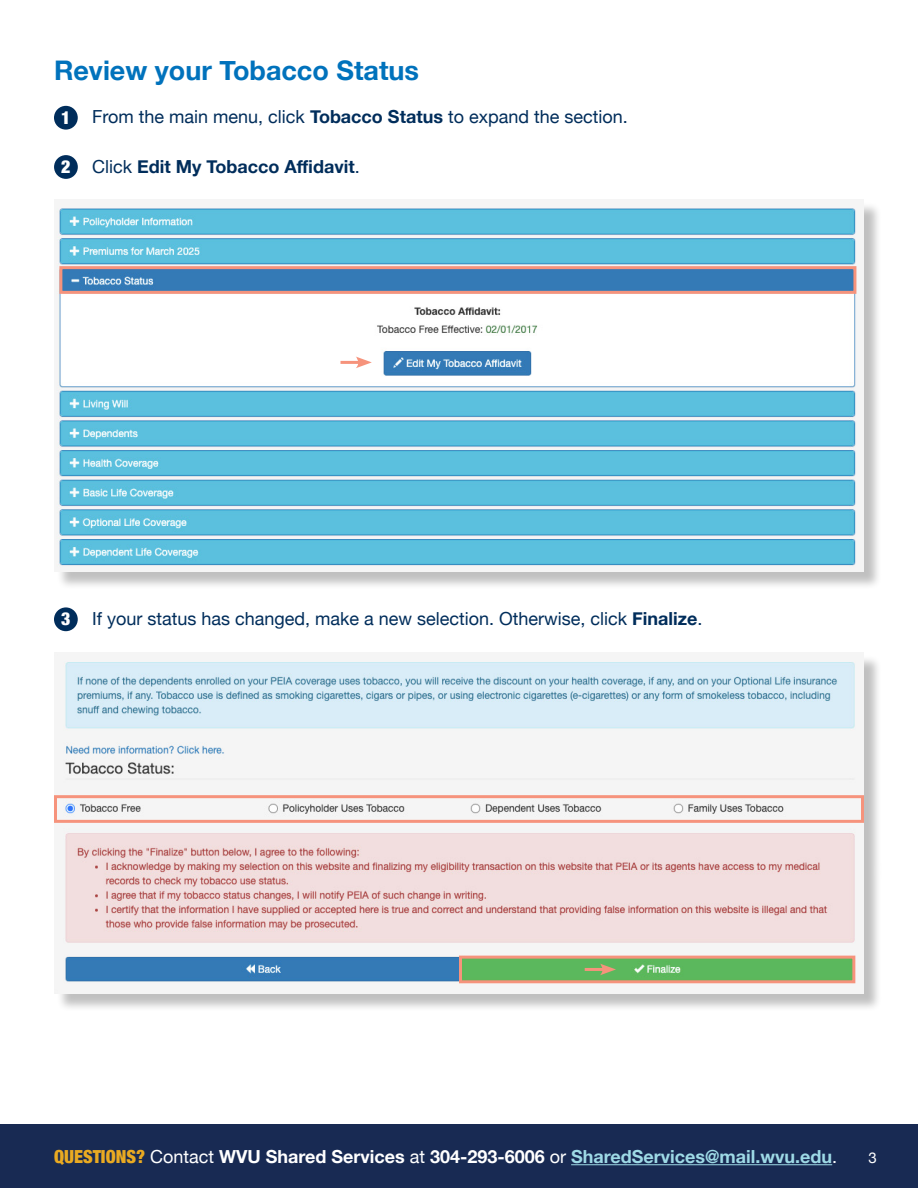
<style>
.page{position:relative;width:918px;height:1188px;background:#fff}
.page>*{position:absolute;margin:0;border:0;box-sizing:border-box;transform-origin:0 0}
.t1{font:700 27px "Helvetica Neue";color:#0072bc}
.List{font:18px "Helvetica Neue";color:#002d5b}
.t2{font:700 18px "Helvetica Neue";color:#fff}
.List-2{font:700 18px "Helvetica Neue";color:#002d5b}
.t3{font:900 condensed 18px "Helvetica Neue";color:#fff}
.t4{font:15px "Helvetica Neue";color:#fff}
.s1{font-weight:900;font-stretch:condensed;color:#fff}
.s2{font-weight:700}
.s3{font-weight:400}
.s4{font-weight:900;font-stretch:condensed;color:#e9aa22}
.s5{color:#9edae6}
</style>
<div class="page">
<div style="left:0;top:1124px;width:918px;height:64px;background:#182a53"></div>
<hr style="left:571px;top:1164px;width:261px;height:1px;background:#9edae6">
<div style="left:54px;top:106px;width:24px;height:24px;background:#002d5b;border-radius:50%"></div>
<div style="left:56px;top:201px;width:827px;height:389px;background:#000;opacity:.25"></div>
<img style="left:56px;top:201px;width:808px;height:370px">
<div style="left:59px;top:266px;width:797px;height:28px;border:3px solid #f6937c"></div>
<hr style="left:340px;top:361px;width:21px;height:3px;background:#f6937c">
<svg style="left:356px;top:357px;width:16px;height:11px"></svg>
<div style="left:54px;top:607px;width:24px;height:24px;background:#002d5b;border-radius:50%"></div>
<div style="left:56px;top:655px;width:827px;height:357px;background:#000;opacity:.25"></div>
<img style="left:54px;top:652px;width:810px;height:341px">
<div style="left:54px;top:795px;width:810px;height:28px;border:3px solid #f6937c"></div>
<div style="left:459px;top:956px;width:396px;height:27px;border:3px solid #f6937c"></div>
<hr style="left:585px;top:968px;width:21px;height:3px;background:#f6937c">
<svg style="left:600px;top:964px;width:16px;height:11px"></svg>
<div style="left:54px;top:155px;width:24px;height:24px;background:#002d5b;border-radius:50%"></div>
<h2 class="t1" style="left:54px;top:50px;width:367px">Review your Tobacco Status</h2>
<p class="List" style="left:61px;top:104px;width:568px"><span class="s1">1</span> From the main menu, click <span class="s2">Tobacco Status</span> to expand the section.</p>
<p class="List-2" style="left:92px;top:152px;width:269px"><span class="s3">Click</span> Edit My Tobacco Affidavit<span class="s3">.</span></p>
<p class="t3" style="left:61px;top:152px;width:11px">2</p>
<p class="List" style="left:61px;top:606px;width:643px"><span class="s1">3</span> If your status has changed, make a new selection. Otherwise, click <span class="s2">Finalize</span>.</p>
<p class="t2" style="left:54px;top:1142px;width:785px"><span class="s4">QUESTIONS?</span> <span class="s3">Contact</span> WVU Shared Services <span class="s3">at</span> 304-293-6006 <span class="s3">or</span> <span class="s5">SharedServices@mail.wvu.edu</span><span class="s3">.</span></p>
<p class="t4" style="left:868px;top:1147px;width:10px">3</p>
</div>
